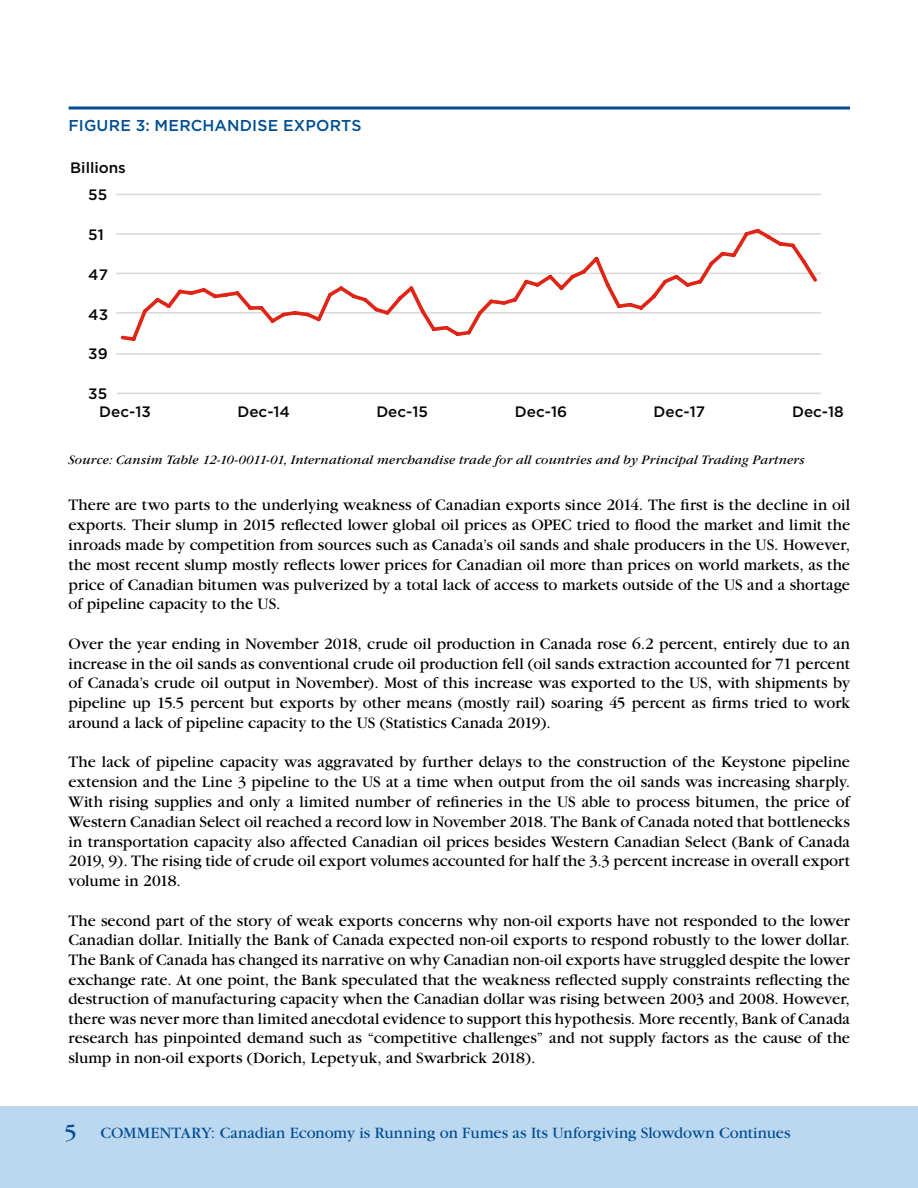
<style>
.page{position:relative;width:918px;height:1188px;background:#fff}
.page>*{position:absolute;margin:0;border:0;box-sizing:border-box;transform-origin:0 0}
.t1{font:16.8px/19.8px "Garamond";color:#000;text-align:justify}
.t2{font:16.5px/19.5px "Garamond";color:#000;text-align:justify}
.t3{font:16.5px "Garamond";color:#004e93}
.t4{font:500 15.75px "Gotham";letter-spacing:.01em;color:#004e93}
.t5{font:500 15.15px/20.1px "Gotham";color:#080605}
.t6{font:italic 13.5px "Garamond";letter-spacing:.015em;color:#000}
.s1{font-size:24px}
</style>
<div class="page">
<div style="left:0;top:1106px;width:918px;height:82px;background:#bcd7f0"></div>
<hr style="left:69px;top:106px;width:781px;height:3px;background:#004e93">
<hr style="left:116px;top:353px;width:705px;height:2px;background:#dadad9">
<hr style="left:116px;top:312px;width:705px;height:2px;background:#dadad9">
<hr style="left:116px;top:273px;width:705px;height:1px;background:#dadad9">
<hr style="left:116px;top:233px;width:705px;height:2px;background:#dadad9">
<hr style="left:116px;top:194px;width:705px;height:1px;background:#dadad9">
<hr style="left:117px;top:393px;width:704px;height:1px;background:#dadad9">
<svg style="left:118px;top:228px;width:702px;height:113px"></svg>
<p class="t4" style="left:69px;top:115px;width:294px">FIGURE 3: MERCHANDISE EXPORTS</p>
<p class="t5" style="left:70px;top:157px;width:57px">Billions</p>
<p class="t5" style="left:88px;top:184px;width:21px">55</p>
<p class="t5" style="left:88px;top:224px;width:17px">51</p>
<p class="t5" style="left:88px;top:264px;width:21px">47</p>
<p class="t5" style="left:88px;top:304px;width:21px">43</p>
<p class="t5" style="left:88px;top:344px;width:21px">39</p>
<p class="t5" style="left:88px;top:384px;width:20px">35</p>
<p class="t5" style="left:99px;top:401px;width:53px">Dec-13</p>
<p class="t5" style="left:237px;top:401px;width:54px">Dec-14</p>
<p class="t5" style="left:376px;top:401px;width:53px">Dec-15</p>
<p class="t5" style="left:515px;top:401px;width:54px">Dec-16</p>
<p class="t5" style="left:654px;top:401px;width:53px">Dec-17</p>
<p class="t5" style="left:792px;top:401px;width:53px">Dec-18</p>
<p class="t6" style="left:69px;top:453px;width:738px">Source: Cansim Table 12-10-0011-01, International merchandise trade for all countries and by Principal Trading Partners</p>
<p class="t1" style="left:69px;top:495px;width:783px">There are two parts to the underlying weakness of Canadian exports since 2014. The first is the decline in oil exports. Their slump in 2015 reflected lower global oil prices as OPEC tried to flood the market and limit the inroads made by competition from sources such as Canada’s oil sands and shale producers in the US. However, the most recent slump mostly reflects lower prices for Canadian oil more than prices on world markets, as the price of Canadian bitumen was pulverized by a total lack of access to markets outside of the US and a shortage of pipeline capacity to the US.</p>
<p class="t1" style="left:69px;top:634px;width:783px">Over the year ending in November 2018, crude oil production in Canada rose 6.2 percent, entirely due to an increase in the oil sands as conventional crude oil production fell (oil sands extraction accounted for 71 percent of Canada’s crude oil output in November). Most of this increase was exported to the US, with shipments by pipeline up 15.5 percent but exports by other means (mostly rail) soaring 45 percent as firms tried to work around a lack of pipeline capacity to the US (Statistics Canada 2019).</p>
<p class="t1" style="left:69px;top:753px;width:783px">The lack of pipeline capacity was aggravated by further delays to the construction of the Keystone pipeline extension and the Line 3 pipeline to the US at a time when output from the oil sands was increasing sharply.<br>With rising supplies and only a limited number of refineries in the US able to process bitumen, the price of Western Canadian Select oil reached a record low in November 2018. The Bank of Canada noted that bottlenecks in transportation capacity also affected Canadian oil prices besides Western Canadian Select (Bank of Canada 2019, 9). The rising tide of crude oil export volumes accounted for half the 3.3 percent increase in overall export volume in 2018.</p>
<p class="t1" style="left:69px;top:911px;width:783px">The second part of the story of weak exports concerns why non-oil exports have not responded to the lower Canadian dollar. Initially the Bank of Canada expected non-oil exports to respond robustly to the lower dollar.<br>The Bank of Canada has changed its narrative on why Canadian non-oil exports have struggled despite the lower</p>
<p class="t2" style="left:69px;top:970px;width:783px">exchange rate. At one point, the Bank speculated that the weakness reflected supply constraints reflecting the destruction of manufacturing capacity when the Canadian dollar was rising between 2003 and 2008. However, there was never more than limited anecdotal evidence to support this hypothesis. More recently, Bank of Canada research has pinpointed demand such as “competitive challenges” and not supply factors as the cause of the slump in non-oil exports (Dorich, Lepetyuk, and Swarbrick 2018).</p>
<p class="t5" style="left:264px;top:499px;width:635px;text-indent:-259px">ource: Cansim Table 12-10-0011-01<br>International merchandise trade for all countries and by Principal Trading Partners</p>
<p class="t3" style="left:64px;top:1125px;width:728px"><span class="s1">5</span> COMMENTARY: Canadian Economy is Running on Fumes as Its Unforgiving Slowdown Continues</p>
</div>
